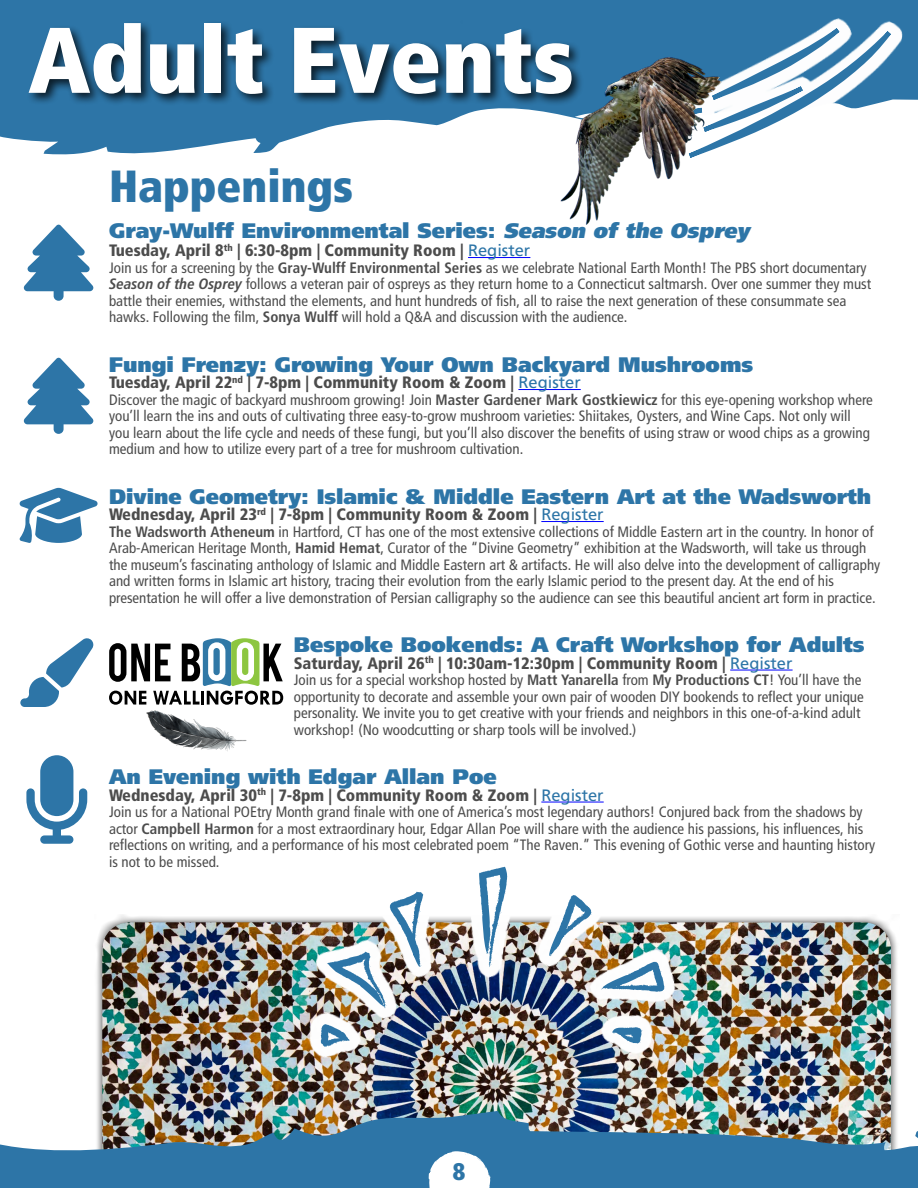
<style>
.page{position:relative;width:918px;height:1188px;background:#fff}
.page>*{position:absolute;margin:0;border:0;box-sizing:border-box;transform-origin:0 0}
.t1{font:93px "Frutiger LT 87 X Blk Cn";color:#fff}
.t2{font:45px "Frutiger LT 87 X Blk Cn";color:#2d75a7}
.t3{font:24px "Frutiger LT 87 X Blk Cn";color:#2d75a7}
.t4{font:21px "Frutiger LT 95 Ult Blk";color:#2d75a7}
.t5{font:16.5px "Frutiger LT 77 Blk Cn";color:#4c4c4c}
.t6{font:15px/16.5px "Frutiger LT 57 Cn";color:#4c4c4c}
.s1{font-style:italic}
.s2{font-family:"Frutiger LT 55 Rm";color:#2d75a7}
.s3{font-family:"Frutiger LT 67 Bd Cn"}
.s4{font-family:"Frutiger LT 68 Bd Cn It"}
</style>
<div class="page">
<div style="left:94px;top:914px;width:805px;height:274px;background:#000;opacity:.75"></div>
<img style="left:102px;top:922px;width:789px;height:189px">
<img style="left:0;top:1111px;width:918px;height:77px">
<svg style="left:0;top:0;width:609px;height:155px;fill:#2d75a7"></svg>
<div style="left:26px;top:20px;width:558px;height:87px;background:#000;opacity:.75"></div>
<svg style="left:429px;top:1151px;width:62px;height:37px"></svg>
<hr style="left:468px;top:257px;width:62px;height:1px;background:#00f">
<hr style="left:518px;top:389px;width:63px;height:1px;background:#00f">
<hr style="left:541px;top:521px;width:63px;height:1px;background:#00f">
<hr style="left:730px;top:670px;width:63px;height:1px;background:#00f">
<hr style="left:541px;top:802px;width:63px;height:1px;background:#00f">
<svg style="left:24px;top:225px;width:69px;height:76px"></svg>
<svg style="left:24px;top:358px;width:69px;height:76px"></svg>
<svg style="left:20px;top:488px;width:78px;height:55px"></svg>
<svg style="left:20px;top:638px;width:74px;height:69px"></svg>
<svg style="left:26px;top:755px;width:61px;height:89px"></svg>
<img style="left:304px;top:866px;width:385px;height:234px">
<img style="left:327px;top:891px;width:96px;height:117px">
<svg style="left:479px;top:867px;width:28px;height:100px"></svg>
<svg style="left:549px;top:895px;width:43px;height:62px"></svg>
<svg style="left:601px;top:962px;width:64px;height:30px"></svg>
<svg style="left:321px;top:1024px;width:29px;height:23px"></svg>
<svg style="left:613px;top:1027px;width:29px;height:17px"></svg>
<svg style="left:609px;top:0;width:309px;height:145px"></svg>
<img style="left:558px;top:58px;width:167px;height:167px">
<svg style="left:109px;top:638px;width:174px;height:67px"></svg>
<img style="left:146px;top:681px;width:100px;height:70px">
<h1 class="t1" style="left:28px;top:4px;width:547px">Adult Events</h1>
<h2 class="t2" style="left:109px;top:159px;width:246px">Happenings</h2>
<h3 class="t4" style="left:109px;top:218px;width:642px">Gray-Wulff Environmental Series: <span class="s1">Season of the Osprey</span></h3>
<p class="t5" style="left:109px;top:241px;width:423px">Tuesday, April 8<sup>th</sup> | 6:30-8pm | Community Room | <span class="s2">Register</span></p>
<p class="t6" style="left:109px;top:259px;width:764px">Join us for a screening by the <span class="s3">Gray-Wulff Environmental Series</span> as we celebrate National Earth Month! The PBS short documentary <span class="s4">Season of the Osprey</span> follows a veteran pair of ospreys as they return home to a Connecticut saltmarsh. Over one summer they must battle their enemies, withstand the elements, and hunt hundreds of fish, all to raise the next generation of these consummate sea hawks. Following the film, <span class="s3">Sonya Wulff</span> will hold a Q&amp;A and discussion with the audience.</p>
<h3 class="t4" style="left:109px;top:352px;width:646px">Fungi Frenzy: Growing Your Own Backyard Mushrooms</h3>
<p class="t5" style="left:109px;top:373px;width:473px">Tuesday, April 22<sup>nd</sup> | 7-8pm | Community Room &amp; Zoom | <span class="s2">Register</span></p>
<p class="t6" style="left:109px;top:391px;width:765px">Discover the magic of backyard mushroom growing! Join <span class="s3">Master Gardener Mark Gostkiewicz</span> for this eye-opening workshop where you’ll learn the ins and outs of cultivating three easy-to-grow mushroom varieties: Shiitakes, Oysters, and Wine Caps. Not only will you learn about the life cycle and needs of these fungi, but you’ll also discover the benefits of using straw or wood chips as a growing medium and how to utilize every part of a tree for mushroom cultivation.</p>
<h3 class="t4" style="left:109px;top:484px;width:764px">Divine Geometry: Islamic &amp; Middle Eastern Art at the Wadsworth</h3>
<p class="t5" style="left:109px;top:505px;width:496px">Wednesday, April 23<sup>rd</sup> | 7-8pm | Community Room &amp; Zoom | <span class="s2">Register</span></p>
<p class="t6" style="left:109px;top:523px;width:773px"><span class="s3">The Wadsworth Atheneum</span> in Hartford, CT has one of the most extensive collections of Middle Eastern art in the country. In honor of Arab-American Heritage Month, <span class="s3">Hamid Hemat</span>, Curator of the “Divine Geometry” exhibition at the Wadsworth, will take us through the museum’s fascinating anthology of Islamic and Middle Eastern art &amp; artifacts. He will also delve into the development of calligraphy and written forms in Islamic art history, tracing their evolution from the early Islamic period to the present day. At the end of his presentation he will offer a live demonstration of Persian calligraphy so the audience can see this beautiful ancient art form in practice.</p>
<h3 class="t4" style="left:294px;top:632px;width:572px">Bespoke Bookends: A Craft Workshop for Adults</h3>
<p class="t5" style="left:294px;top:653px;width:500px">Saturday, April 26<sup>th</sup> | 10:30am-12:30pm | Community Room | <span class="s2">Register</span></p>
<p class="t6" style="left:294px;top:672px;width:572px">Join us for a special workshop hosted by <span class="s3">Matt Yanarella</span> from <span class="s3">My Productions CT</span>! You’ll have the opportunity to decorate and assemble your own pair of wooden DIY bookends to reflect your unique personality. We invite you to get creative with your friends and neighbors in this one-of-a-kind adult workshop! (No woodcutting or sharp tools will be involved.)</p>
<h3 class="t4" style="left:109px;top:764px;width:389px">An Evening with Edgar Allan Poe</h3>
<p class="t5" style="left:109px;top:785px;width:496px">Wednesday, April 30<sup>th</sup> | 7-8pm | Community Room &amp; Zoom | <span class="s2">Register</span></p>
<p class="t6" style="left:109px;top:804px;width:768px">Join us for a National POEtry Month grand finale with one of America’s most legendary authors! Conjured back from the shadows by actor <span class="s3">Campbell Harmon</span> for a most extraordinary hour, Edgar Allan Poe will share with the audience his passions, his influences, his reflections on writing, and a performance of his most celebrated poem “The Raven.” This evening of Gothic verse and haunting history is not to be missed.</p>
<h3 class="t3" style="left:453px;top:1157px;width:14px">8</h3>
</div>
